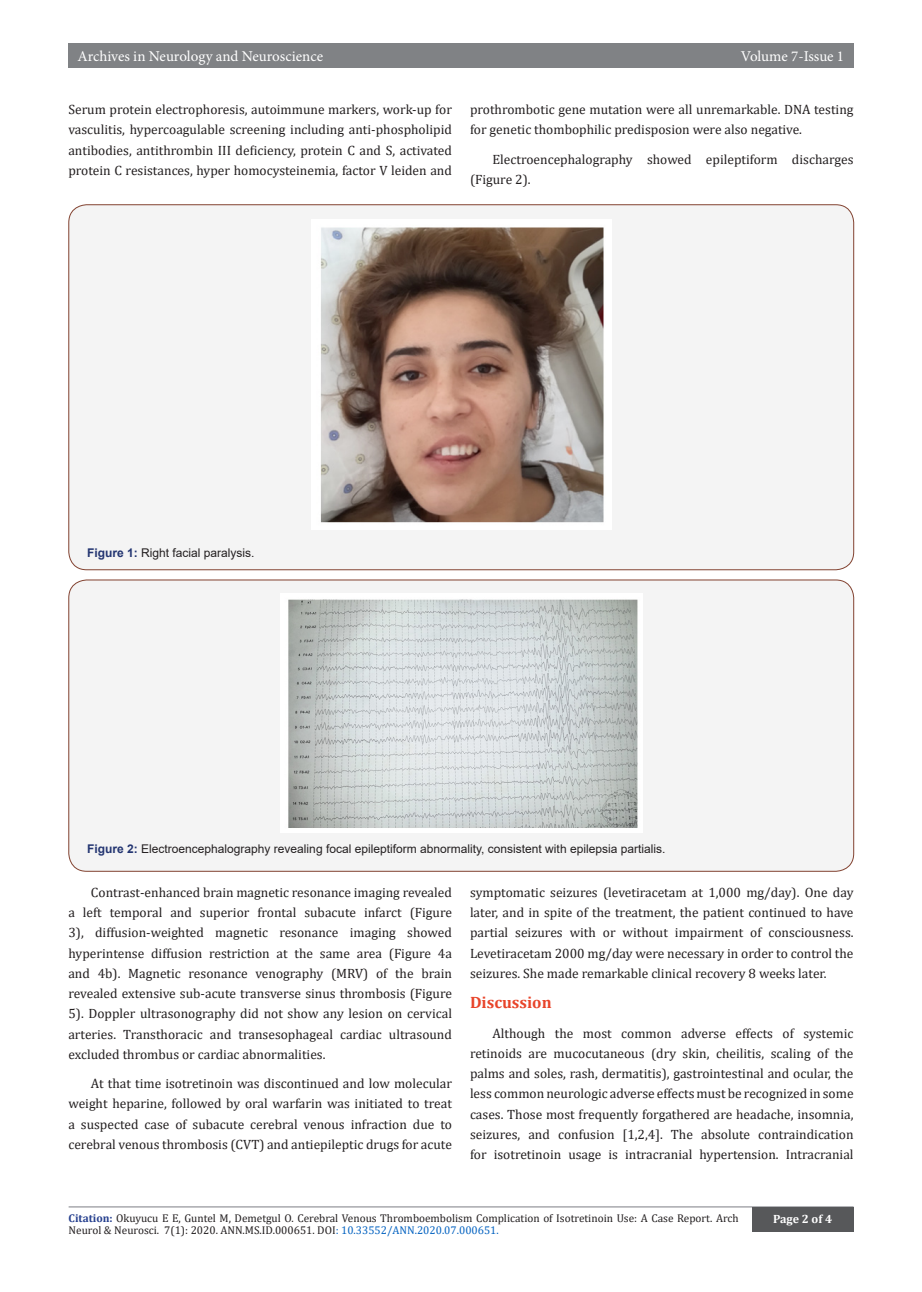
<style>
.page{position:relative;width:922px;height:1292px;background:#fff}
.page>*{position:absolute;margin:0;border:0;box-sizing:border-box;transform-origin:0 0}
.t1{font:700 16.5px "Cambria";color:#e8442a}
.t2{font:15px "Minion Pro";letter-spacing:-.005em;color:#fff}
.t3{font:13.5px/20.2px "Cambria";color:#231f20;text-align:justify}
.t4{font:12px "Arial";color:#231f20}
.t5{font:700 12px "Cambria";color:#fff}
.t6{font:11.25px/12px "Cambria";color:#231f20}
.s1{font-weight:700;color:#233571}
.s2{font-weight:700;color:#253f8e}
.s3{color:#0563c1}
</style>
<div class="page">
<div style="left:68px;top:44px;width:786px;height:24px;background:#808285"></div>
<hr style="left:69px;top:1206px;width:784px;height:1px;background:#a8a9ad">
<div style="left:751px;top:1207px;width:102px;height:25px;background:#57585a"></div>
<div style="left:69px;top:205px;width:784px;height:365px;background:#f4f4f4;border-radius:18px"></div>
<img style="left:311px;top:220px;width:300px;height:310px">
<div style="left:69px;top:580px;width:784px;height:291px;background:#f4f4f4;border-radius:18px"></div>
<img style="left:280px;top:593px;width:362px;height:239px">
<p class="t2" style="left:77px;top:46px;width:247px">Archives in Neurology and Neuroscience</p>
<p class="t2" style="left:741px;top:46px;width:105px">Volume 7-Issue 1</p>
<p class="t3" style="left:68px;top:99px;width:385px">Serum protein electrophoresis, autoimmune markers, work-up for vasculitis, hypercoagulable screening including anti-phospholipid antibodies, antithrombin III deficiency, protein C and S, activated protein C resistances, hyper homocysteinemia, factor V leiden and</p>
<p class="t3" style="left:470px;top:99px;width:385px">prothrombotic gene mutation were all unremarkable. DNA testing for genetic thombophilic predisposion were also negative.</p>
<p class="t3" style="left:470px;top:149px;width:385px;text-indent:22px">Electroencephalography showed epileptiform discharges (Figure 2).</p>
<p class="t4" style="left:87px;top:544px;width:169px"><span class="s1">Figure 1:</span> Right facial paralysis.</p>
<p class="t4" style="left:87px;top:840px;width:580px"><span class="s1">Figure 2:</span> Electroencephalography revealing focal epileptiform abnormality, consistent with epilepsia partialis.</p>
<p class="t3" style="left:68px;top:882px;width:385px;text-indent:22px">Contrast-enhanced brain magnetic resonance imaging revealed a left temporal and superior frontal subacute infarct (Figure 3), diffusion-weighted magnetic resonance imaging showed hyperintense diffusion restriction at the same area (Figure 4a and 4b). Magnetic resonance venography (MRV) of the brain revealed extensive sub-acute transverse sinus thrombosis (Figure 5). Doppler ultrasonography did not show any lesion on cervical arteries. Transthoracic and transesophageal cardiac ultrasound excluded thrombus or cardiac abnormalities.</p>
<p class="t3" style="left:68px;top:1073px;width:385px;text-indent:22px">At that time isotretinoin was discontinued and low molecular weight heparine, followed by oral warfarin was initiated to treat a suspected case of subacute cerebral venous infraction due to cerebral venous thrombosis (CVT) and antiepileptic drugs for acute</p>
<p class="t3" style="left:470px;top:882px;width:385px">symptomatic seizures (levetiracetam at 1,000 mg/day). One day later, and in spite of the treatment, the patient continued to have partial seizures with or without impairment of consciousness.<br>Levetiracetam 2000 mg/day were necessary in order to control the seizures. She made remarkable clinical recovery 8 weeks later.</p>
<p class="t1" style="left:470px;top:991px;width:83px">Discussion</p>
<p class="t3" style="left:470px;top:1023px;width:385px;text-indent:22px">Although the most common adverse effects of systemic retinoids are mucocutaneous (dry skin, cheilitis, scaling of the palms and soles, rash, dermatitis), gastrointestinal and ocular, the less common neurologic adverse effects must be recognized in some cases. Those most frequently forgathered are headache, insomnia, seizures, and confusion [1,2,4]. The absolute contraindication for isotretinoin usage is intracranial hypertension. Intracranial</p>
<p class="t6" style="left:69px;top:1211px;width:671px"><span class="s2">Citation:</span> Okuyucu E E, Guntel M, Demetgul O. Cerebral Venous Thromboembolism Complication of Isotretinoin Use: A Case Report. Arch<br>Neurol &amp; Neurosci. 7(1): 2020. ANN.MS.ID.000651. DOI<span class="s3">: 10.33552/ANN.2020.07.000651.</span></p>
<p class="t5" style="left:773px;top:1210px;width:60px">Page 2 of 4</p>
</div>
